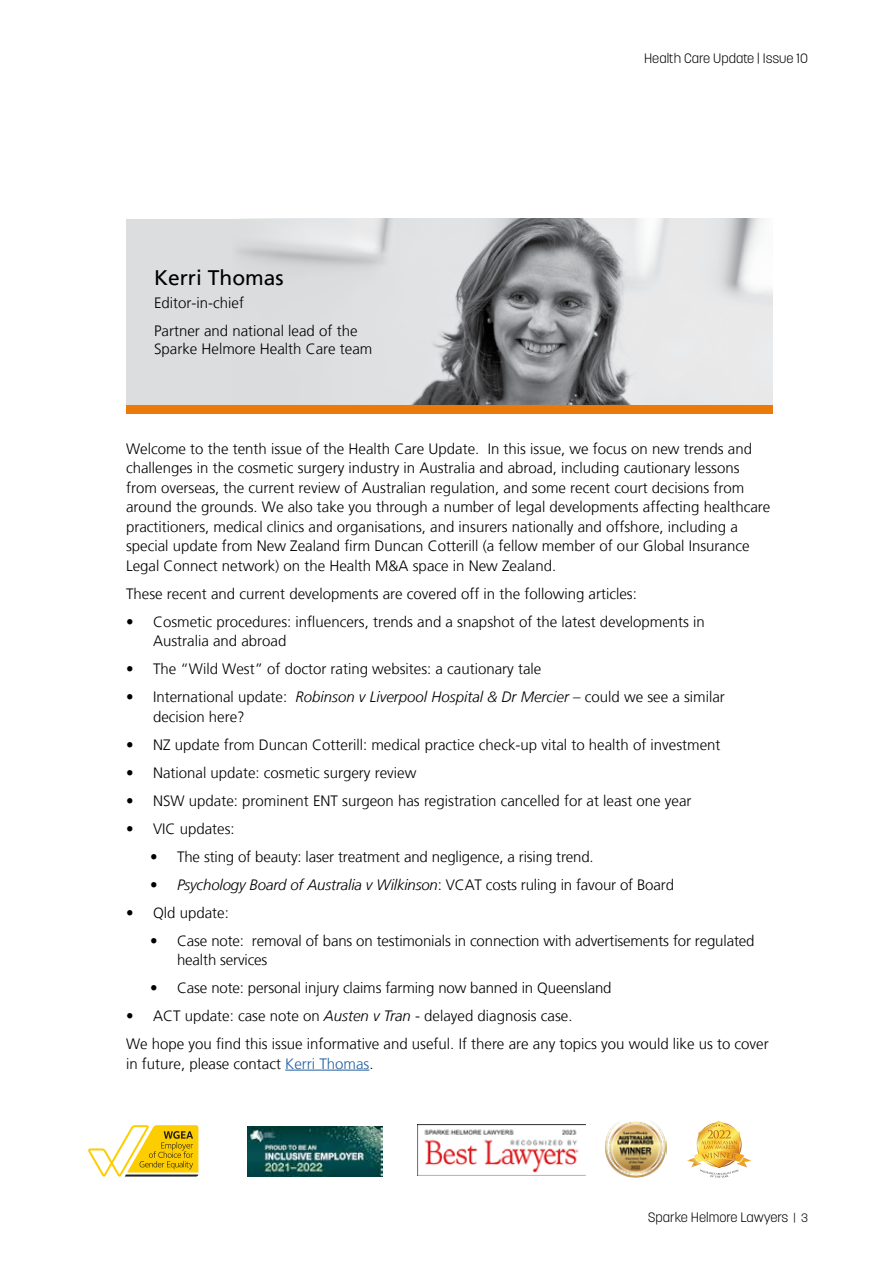
<style>
.page{position:relative;width:893px;height:1263px;background:#fff}
.page>*{position:absolute;margin:0;border:0;box-sizing:border-box;transform-origin:0 0}
.t1{font:21px "Frutiger LT";color:#000}
.t2{font:300 15px/19.5px "Frutiger LT";color:#000}
.t3{font:italic 300 15px "Frutiger LT";letter-spacing:-.01em;color:#000}
.t4{font:300 13.5px "Korolev";color:#000}
.s1{font-style:italic}
.s2{font-style:normal}
.s3{color:#215e9e}
.s4{font-size:12px}
</style>
<div class="page">
<svg style="left:88px;top:1125px;width:110px;height:51px"></svg>
<img style="left:248px;top:1126px;width:134px;height:50px">
<img style="left:417px;top:1124px;width:169px;height:51px">
<hr style="left:285px;top:1070px;width:84px;height:1px;background:#215e9e">
<div style="left:126px;top:219px;width:646px;height:186px;background:#dcddde"></div>
<img style="left:238px;top:219px;width:534px;height:186px">
<div style="left:126px;top:405px;width:646px;height:9px;background:#ec7a08"></div>
<img style="left:605px;top:1121px;width:61px;height:57px">
<svg style="left:687px;top:1121px;width:64px;height:56px"></svg>
<h1 class="t1" style="left:154px;top:266px;width:131px">Kerri Thomas</h1>
<p class="t2" style="left:154px;top:288px;width:205px;line-height:28.5px">Editor-in-chief<br>Partner and national lead of the</p>
<p class="t2" style="left:154px;top:339px;width:220px">Sparke Helmore Health Care team</p>
<p class="t4" style="left:644px;top:50px;width:165px">Health Care Update | Issue 10</p>
<p class="t2" style="left:126px;top:439px;width:646px">Welcome to the tenth issue of the Health Care Update. In this issue, we focus on new trends and challenges in the cosmetic surgery industry in Australia and abroad, including cautionary lessons from overseas, the current review of Australian regulation, and some recent court decisions from around the grounds. We also take you through a number of legal developments affecting healthcare practitioners, medical clinics and organisations, and insurers nationally and offshore, including a special update from New Zealand firm Duncan Cotterill (a fellow member of our Global Insurance Legal Connect network) on the Health M&amp;A space in New Zealand.</p>
<p class="t2" style="left:126px;top:584px;width:512px">These recent and current developments are covered off in the following articles:</p>
<p class="t2" style="left:153px;top:612px;width:553px;text-indent:-27px">• Cosmetic procedures: influencers, trends and a snapshot of the latest developments in<br>Australia and abroad</p>
<p class="t2" style="left:126px;top:660px;width:417px">• The “Wild West” of doctor rating websites: a cautionary tale</p>
<p class="t2" style="left:153px;top:688px;width:573px;text-indent:-27px">• International update: <span class="s1">Robinson v Liverpool Hospital &amp; Dr Mercier</span> – could we see a similar decision here?</p>
<p class="t2" style="left:126px;top:735px;width:596px">• NZ update from Duncan Cotterill: medical practice check-up vital to health of investment</p>
<p class="t2" style="left:126px;top:763px;width:292px">• National update: cosmetic surgery review</p>
<p class="t2" style="left:126px;top:791px;width:567px">• NSW update: prominent ENT surgeon has registration cancelled for at least one year</p>
<p class="t2" style="left:126px;top:819px;width:110px">• VIC updates:</p>
<p class="t2" style="left:150px;top:847px;width:445px">• The sting of beauty: laser treatment and negligence, a rising trend.</p>
<p class="t3" style="left:150px;top:876px;width:525px"><span class="s2">•</span> Psychology Board of Australia v Wilkinson<span class="s2">: VCAT costs ruling in favour of Board</span></p>
<p class="t2" style="left:126px;top:903px;width:104px">• Qld update:</p>
<p class="t2" style="left:177px;top:931px;width:579px;text-indent:-27px">• Case note: removal of bans on testimonials in connection with advertisements for regulated health services</p>
<p class="t2" style="left:150px;top:979px;width:463px">• Case note: personal injury claims farming now banned in Queensland</p>
<p class="t2" style="left:126px;top:1002px;width:644px;line-height:28px">• ACT update: case note on <span class="s1">Austen v Tran</span> - delayed diagnosis case.<br>We hope you find this issue informative and useful. If there are any topics you would like us to cover</p>
<p class="t2" style="left:126px;top:1054px;width:249px">in future, please contact <span class="s3">Kerri Thomas</span>.</p>
<p class="t4" style="left:648px;top:1209px;width:162px">Sparke Helmore Lawyers <span class="s4">| 3</span></p>
</div>
